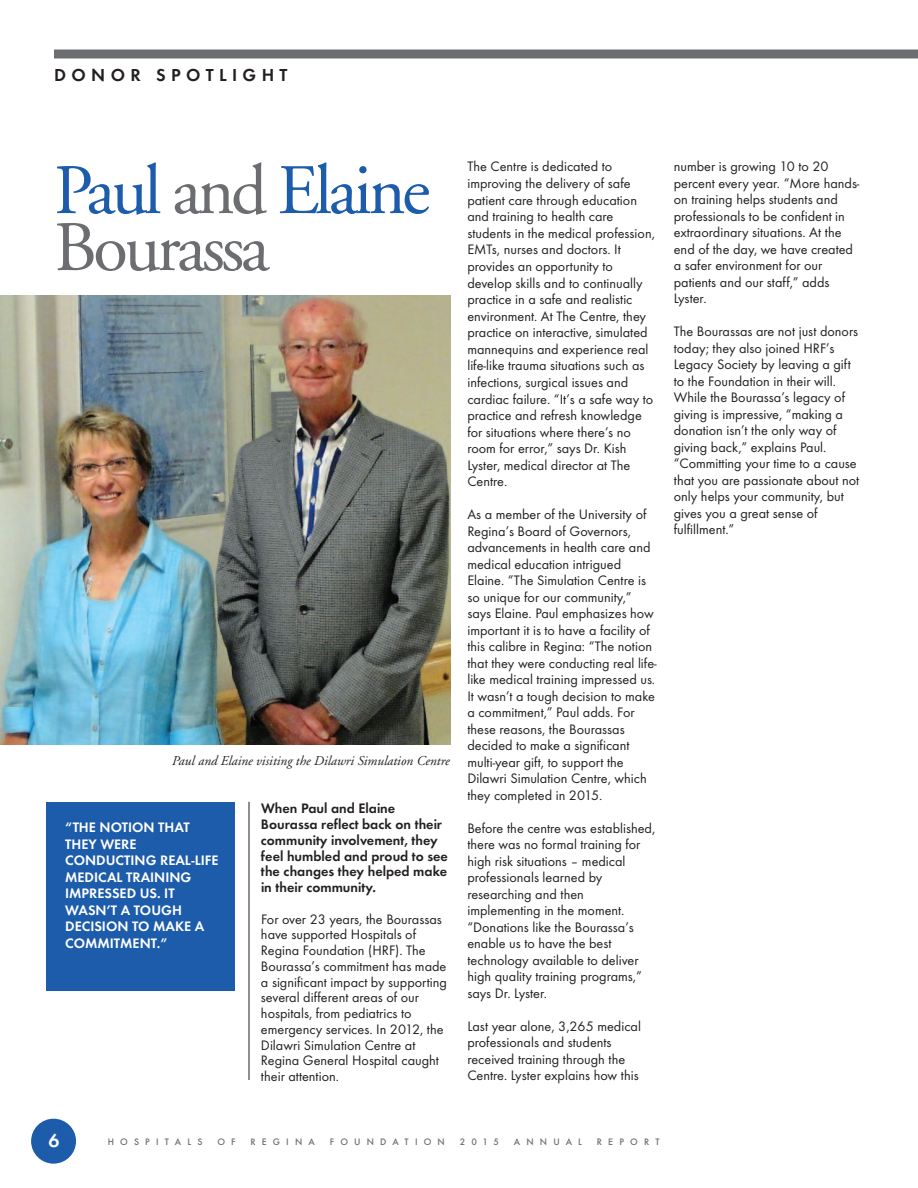
<style>
.page{position:relative;width:918px;height:1188px;background:#fff}
.page>*{position:absolute;margin:0;border:0;box-sizing:border-box;transform-origin:0 0}
.t1{font:70.8px/57px "Adobe Garamond";letter-spacing:-.05em;color:#6c6d70}
.t2{font:600 19.5px "Futura T";color:#fff}
.t3{font:600 18px "Futura T";letter-spacing:.3em;color:#231f20}
.t4{font:14.25px/16.5px "Futura T";color:#231f20}
.t5{font:600 14.25px/15.8px "Futura T";color:#231f20}
.t6{font:600 14.25px/16.5px "Futura T";color:#fff}
.t7{font:italic 13.5px "Adobe Garamond";color:#231f20}
.t8{font:500 9.75px "Futura T";letter-spacing:.635em;color:#6c6d70}
.s1{color:#1c5cab}
</style>
<div class="page">
<div style="left:31px;top:1119px;width:45px;height:45px;background:#1c5cab;border-radius:50%"></div>
<img style="left:0;top:296px;width:450px;height:449px">
<div style="left:54px;top:50px;width:864px;height:8px;background:#6c6d70"></div>
<div style="left:46px;top:802px;width:190px;height:189px;background:#1c5cab"></div>
<hr style="left:249px;top:802px;width:1px;height:278px;background:#231f20">
<p class="t3" style="left:54px;top:64px;width:235px">DONOR SPOTLIGHT</p>
<h1 class="t1" style="left:54px;top:168px;width:378px"><span class="s1">Paul</span> and <span class="s1">Elaine<br></span>Bourassa</h1>
<p class="t7" style="left:171px;top:755px;width:279px">Paul and Elaine visiting the Dilawri Simulation Centre</p>
<p class="t6" style="left:65px;top:819px;width:155px">“THE NOTION THAT<br>THEY WERE<br>CONDUCTING REAL-LIFE<br>MEDICAL TRAINING<br>IMPRESSED US. IT<br>WASN’T A TOUGH<br>DECISION TO MAKE A<br>COMMITMENT.”</p>
<p class="t5" style="left:261px;top:801px;width:189px">When Paul and Elaine<br>Bourassa reflect back on their community involvement, they feel humbled and proud to see the changes they helped make in their community.</p>
<p class="t4" style="left:261px;top:911px;width:188px;line-height:15.8px">For over 23 years, the Bourassas have supported Hospitals of<br>Regina Foundation (HRF). The<br>Bourassa’s commitment has made a significant impact by supporting several different areas of our hospitals, from pediatrics to emergency services. In 2012, the<br>Dilawri Simulation Centre at<br>Regina General Hospital caught their attention.</p>
<p class="t4" style="left:467px;top:158px;width:189px">The Centre is dedicated to improving the delivery of safe patient care through education and training to health care students in the medical profession,<br>EMTs, nurses and doctors. It provides an opportunity to develop skills and to continually practice in a safe and realistic environment. At The Centre, they practice on interactive, simulated mannequins and experience real life-like trauma situations such as infections, surgical issues and cardiac failure. “It’s a safe way to practice and refresh knowledge for situations where there’s no room for error,” says Dr. Kish<br>Lyster, medical director at The<br>Centre.</p>
<p class="t4" style="left:467px;top:506px;width:191px">As a member of the University of<br>Regina’s Board of Governors, advancements in health care and medical education intrigued<br>Elaine. “The Simulation Centre is so unique for our community,” says Elaine. Paul emphasizes how important it is to have a facility of this calibre in Regina: “The notion that they were conducting real life&shy;like medical training impressed us.<br>It wasn’t a tough decision to make a commitment,” Paul adds. For these reasons, the Bourassas decided to make a significant multi-year gift, to support the<br>Dilawri Simulation Centre, which they completed in 2015.</p>
<p class="t4" style="left:467px;top:820px;width:189px">Before the centre was established, there was no formal training for high risk situations – medical professionals learned by researching and then implementing in the moment. “Donations like the Bourassa’s enable us to have the best technology available to deliver high quality training programs,” says Dr. Lyster.</p>
<p class="t4" style="left:467px;top:1018px;width:175px">Last year alone, 3,265 medical professionals and students received training through the<br>Centre. Lyster explains how this</p>
<p class="t4" style="left:674px;top:158px;width:187px">number is growing 10 to 20 percent every year. “More hands&shy;on training helps students and professionals to be confident in extraordinary situations. At the end of the day, we have created a safer environment for our patients and our staff,” adds<br>Lyster.</p>
<p class="t4" style="left:674px;top:323px;width:187px">The Bourassas are not just donors today; they also joined HRF’s<br>Legacy Society by leaving a gift to the Foundation in their will.<br>While the Bourassa’s legacy of giving is impressive, “making a donation isn’t the only way of giving back,” explains Paul. “Committing your time to a cause that you are passionate about not only helps your community, but gives you a great sense of fulfillment.”</p>
<h2 class="t2" style="left:48px;top:1129px;width:13px">6</h2>
<p class="t8" style="left:108px;top:1136px;width:96px">HOSPITALS</p>
<p class="t8" style="left:217px;top:1136px;width:20px">O F</p>
<p class="t8" style="left:250px;top:1136px;width:66px">REGINA</p>
<p class="t8" style="left:330px;top:1136px;width:117px">FOUNDATION</p>
<p class="t8" style="left:460px;top:1136px;width:41px">2015</p>
<p class="t8" style="left:514px;top:1136px;width:70px">ANNUAL</p>
<p class="t8" style="left:597px;top:1136px;width:64px">REPORT</p>
</div>
